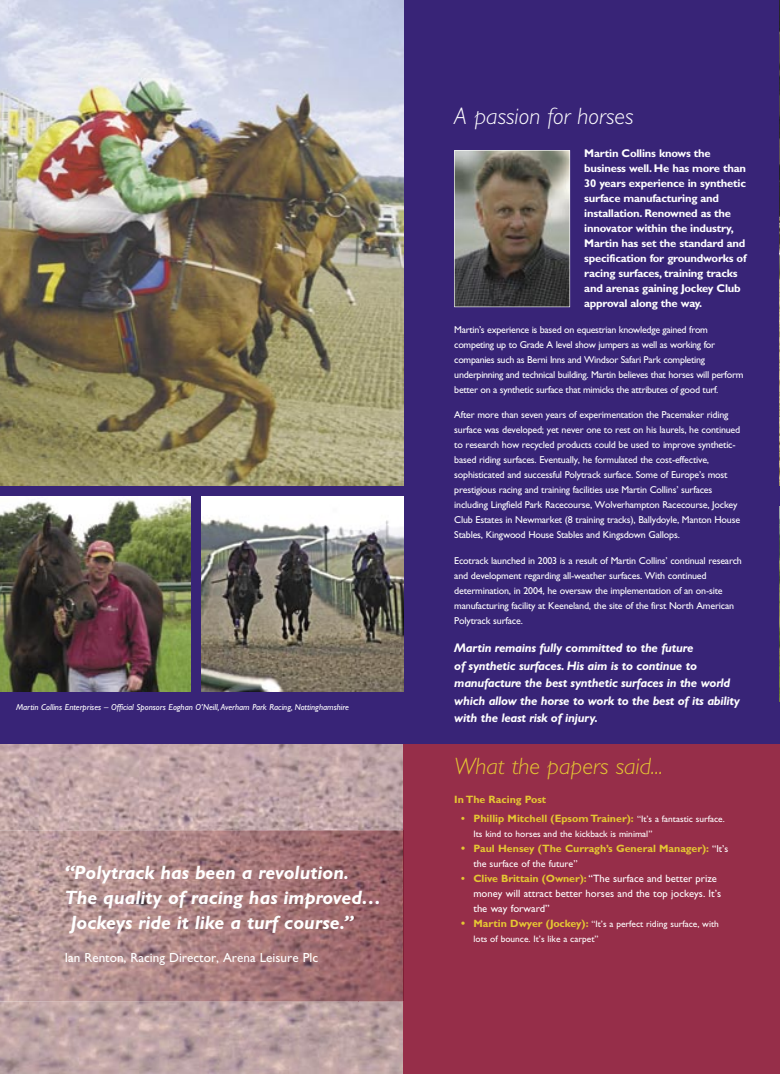
<style>
.page{position:relative;width:780px;height:1074px;background:#fff}
.page>*{position:absolute;margin:0;border:0;box-sizing:border-box;transform-origin:0 0}
.t1{font:italic 300 23.75px "Gill Sans";color:#e5c733}
.t2{font:italic 300 23.75px "Gill Sans";color:#fff}
.t3{font:italic 700 19.38px "Gill Sans";color:#fff}
.t4{font:13.25px "Gill Sans";color:#fff}
.t5{font:italic 700 12.5px/17.5px "Gill Sans";letter-spacing:-.02em;color:#fff}
.t6{font:700 11.25px/15px "Gill Sans";letter-spacing:-.02em;color:#fff}
.t7{font:700 10.62px "Gill Sans";color:#e5c733}
.t8{font:10.62px/15px "Gill Sans";color:#fff}
.t9{font:10px/15px "Gill Sans";letter-spacing:-.02em;color:#fff}
.t10{font:10px "Gill Sans";color:#fff}
.t11{font:9.38px/15px "Gill Sans";color:#fff}
.t12{font:italic 8.75px "Gill Sans";color:#fff}
.s1{font-weight:400;font-size:9.38px;color:#fff}
.s2{font-size:11.25px}
.s3{font-weight:400;font-size:10px;color:#fff}
.s4{font-weight:700;color:#e5c733}
.s5{font-weight:700;font-size:11.25px;color:#e5c733}
.s6{font-weight:700;font-size:10.62px;color:#e5c733}
</style>
<div class="page">
<img style="left:0;top:744px;width:403px;height:330px">
<div style="left:403px;top:744px;width:377px;height:330px;background:#962e49"></div>
<div style="left:403px;top:0;width:377px;height:739px;background:#382477"></div>
<img style="left:0;top:873px;width:358px;height:85px">
<img style="left:0;top:830px;width:403px;height:43px">
<img style="left:358px;top:873px;width:45px;height:128px">
<img style="left:0;top:958px;width:359px;height:43px">
<hr style="left:403px;top:830px;width:1px;height:171px;background:#7f1e34">
<div style="left:0;top:478px;width:780px;height:266px;background:#382477"></div>
<img style="left:779px;top:0;width:1px;height:485px">
<img style="left:779px;top:507px;width:1px;height:195px">
<img style="left:201px;top:496px;width:202px;height:195px">
<img style="left:0;top:0;width:403px;height:485px">
<img style="left:0;top:496px;width:190px;height:195px">
<svg style="left:454px;top:150px;width:116px;height:157px;background:#706b62"></svg>
<p class="t12" style="left:16px;top:702px;width:334px">Martin Collins Enterprises – Official Sponsors Eoghan O’Neill, Averham Park Racing, Nottinghamshire</p>
<h2 class="t3" style="left:65px;top:861px;width:286px">“Polytrack has been a revolution.</h2>
<h2 class="t3" style="left:65px;top:886px;width:318px">The quality of racing has improved…</h2>
<h2 class="t3" style="left:71px;top:911px;width:284px">Jockeys ride it like a turf course.”</h2>
<h3 class="t4" style="left:65px;top:950px;width:255px">Ian Renton, Racing Director, Arena Leisure Plc</h3>
<h1 class="t2" style="left:454px;top:103px;width:181px">A passion for horses</h1>
<p class="t6" style="left:584px;top:146px;width:164px">Martin Collins knows the business well. He has more than<br>30 years experience in synthetic surface manufacturing and installation. Renowned as the innovator within the industry,<br>Martin has set the standard and specification for groundworks of racing surfaces, training tracks and arenas gaining Jockey Club approval along the way.</p>
<p class="t9" style="left:454px;top:322px;width:290px">Martin’s experience is based on equestrian knowledge gained from competing up to Grade A level show jumpers as well as working for companies such as Berni Inns and Windsor Safari Park completing underpinning and technical building. Martin believes that horses will perform better on a synthetic surface that mimicks the attributes of good turf.</p>
<p class="t9" style="left:454px;top:407px;width:287px">After more than seven years of experimentation the Pacemaker riding surface was developed; yet never one to rest on his laurels, he continued to research how recycled products could be used to improve synthetic&shy;based riding surfaces. Eventually, he formulated the cost-effective, sophisticated and successful Polytrack surface. Some of Europe’s most prestigious racing and training facilities use Martin Collins’ surfaces including Lingfield Park Racecourse, Wolverhampton Racecourse, Jockey Club Estates in Newmarket (8 training tracks), Ballydoyle, Manton House Stables, Kingwood House Stables and Kingsdown Gallops.</p>
<p class="t9" style="left:454px;top:553px;width:289px">Ecotrack launched in 2003 is a result of Martin Collins’ continual research and development regarding all-weather surfaces. With continued determination, in 2004, he oversaw the implementation of an on-site manufacturing facility at Keeneland, the site of the first North American Polytrack surface.</p>
<p class="t5" style="left:454px;top:639px;width:287px">Martin remains fully committed to the future<br>of synthetic surfaces. His aim is to continue to manufacture the best synthetic surfaces in the world which allow the horse to work to the best of its ability with the least risk of injury.</p>
<h1 class="t1" style="left:454px;top:752px;width:210px">What the papers said...</h1>
<p class="t7" style="left:454px;top:793px;width:93px">In The Racing Post</p>
<p class="t7" style="left:461px;top:812px;width:265px">• Phillip Mitchell (Epsom Trainer): <span class="s1">“It’s a fantastic surface.</span></p>
<p class="t11" style="left:473px;top:826px;width:180px">Its kind to horses and the kickback is minimal”</p>
<p class="t7" style="left:461px;top:842px;width:269px"><span class="s2">•</span> Paul Hensey (The Curragh’s General Manager): <span class="s3">“It’s</span></p>
<p class="t10" style="left:473px;top:857px;width:106px">the surface of the future”</p>
<p class="t8" style="left:473px;top:870px;width:249px;text-indent:-12px"><span class="s4">• Clive Brittain (Owner):</span> “The surface and better prize money will attract better horses and the top jockeys. It’s the way forward”</p>
<p class="t11" style="left:473px;top:916px;width:247px;text-indent:-12px"><span class="s5">•</span> <span class="s6">Martin Dwyer (Jockey):</span> “It’s a perfect riding surface, with lots of bounce. It’s like a carpet”</p>
</div>
